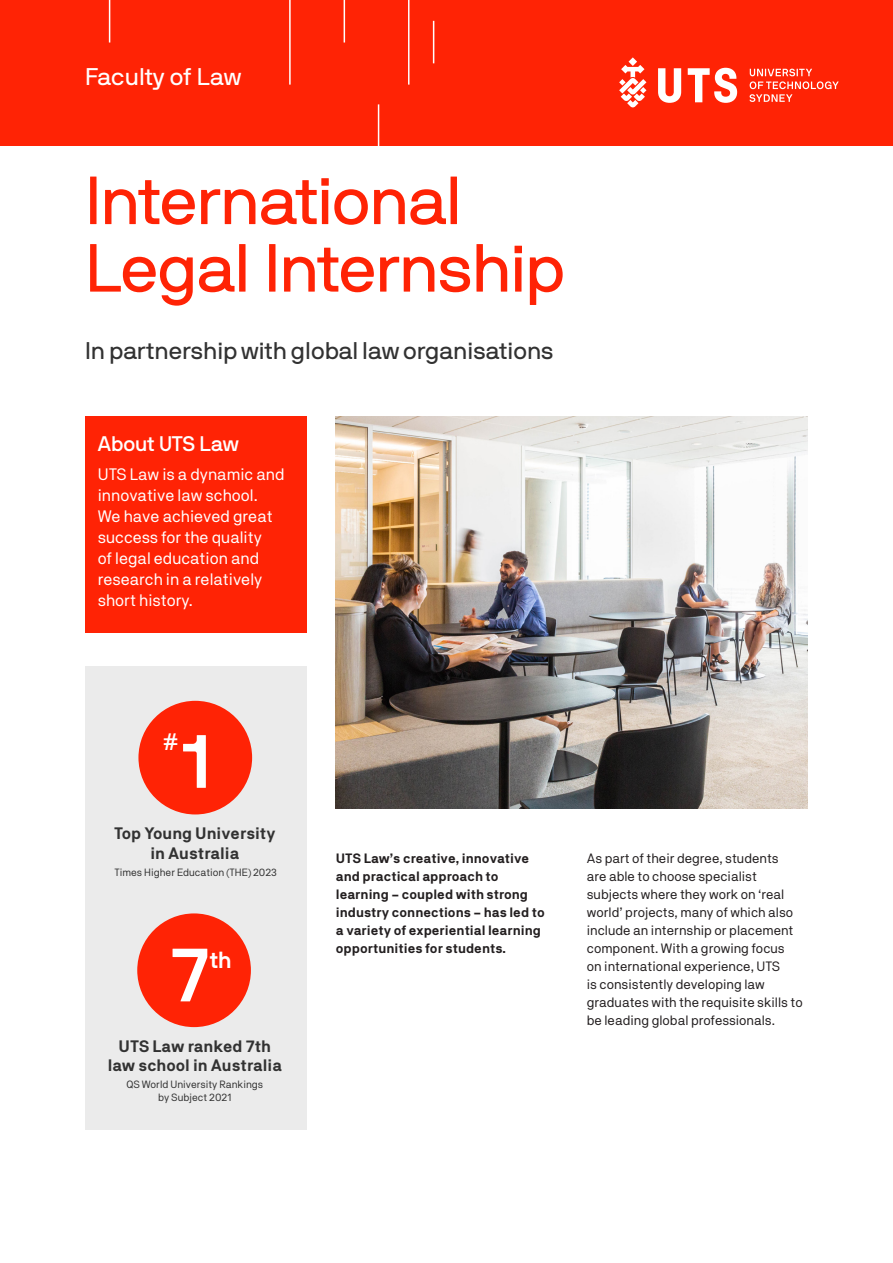
<style>
.page{position:relative;width:893px;height:1263px;background:#fff}
.page>*{position:absolute;margin:0;border:0;box-sizing:border-box;transform-origin:0 0}
.Intro_-_Smaller{font:700 75.9px "NB International Pro";color:#fff}
.Large_Heading{font:67.5px/67.5px "NB International Pro";letter-spacing:-.015em;color:#ff2305}
.Intro{font:24px "NB International Pro";color:#323232}
.Cover_title_107pt{font:24px "NB International Pro";letter-spacing:.01em;color:#fff}
.Intro_-_Smaller-2{font:700 24px "NB International Pro";color:#fff}
.Intro_-_Smaller-3{font:700 23.25px "NB International Pro";color:#fff}
.Sub_Heading_2_-_red{font:500 21px "NB International Pro";color:#fff}
.Body_Text{font:16.5px/21px "NB Akademie";color:#fff}
.Ranking_heading{font:700 16.5px/19.5px "NB Akademie";color:#323232;text-align:center}
.Body_smaller{font:13.5px/18px "NB Akademie";color:#231f20}
.Body_smaller-2{font:700 13.5px/18px "NB Akademie";color:#231f20}
.Fine_Print{font:10.5px/12.6px "NB Akademie";color:#323232;text-align:center}
</style>
<div class="page">
<img style="left:336px;top:417px;width:472px;height:392px">
<div style="left:85px;top:417px;width:221px;height:216px;background:#ff2305"></div>
<div style="left:85px;top:667px;width:221px;height:463px;background:#ebebeb"></div>
<div style="left:138px;top:701px;width:114px;height:113px;background:#ff2305;border-radius:50%"></div>
<div style="left:137px;top:913px;width:114px;height:114px;background:#ff2305;border-radius:50%"></div>
<div style="left:0;top:0;width:893px;height:146px;background:#ff2305"></div>
<svg style="left:658px;top:68px;width:23px;height:35px"></svg>
<svg style="left:688px;top:68px;width:49px;height:35px"></svg>
<svg style="left:619px;top:57px;width:27px;height:51px"></svg>
<svg style="left:749px;top:69px;width:90px;height:33px"></svg>
<hr style="left:408px;top:0;width:1px;height:85px;background:#fff">
<hr style="left:289px;top:0;width:2px;height:85px;background:#fff">
<hr style="left:344px;top:0;width:1px;height:43px;background:#fff">
<hr style="left:109px;top:0;width:1px;height:43px;background:#fff">
<hr style="left:378px;top:104px;width:1px;height:43px;background:#fff">
<hr style="left:433px;top:21px;width:1px;height:42px;background:#fff">
<p class="Cover_title_107pt" style="left:85px;top:63px;width:158px">Faculty of Law</p>
<p class="Large_Heading" style="left:85px;top:166px;width:481px">International<br>Legal Internship</p>
<p class="Intro" style="left:85px;top:337px;width:470px">In partnership with global law organisations</p>
<p class="Sub_Heading_2_-_red" style="left:98px;top:431px;width:143px">About UTS Law</p>
<p class="Body_Text" style="left:98px;top:463px;width:188px">UTS Law is a dynamic and innovative law school.<br>We have achieved great success for the quality<br>of legal education and research in a relatively short history.</p>
<p class="Intro_-_Smaller-2" style="left:163px;top:728px;width:17px">#</p>
<p class="Intro_-_Smaller" style="left:182px;top:717px;width:32px">1</p>
<p class="Ranking_heading" style="left:114px;top:823px;width:163px">Top Young University in Australia</p>
<p class="Fine_Print" style="left:114px;top:865px;width:164px">Times Higher Education (THE) 2023</p>
<p class="Intro_-_Smaller" style="left:174px;top:930px;width:37px">7</p>
<p class="Intro_-_Smaller-3" style="left:210px;top:947px;width:23px">th</p>
<p class="Ranking_heading" style="left:108px;top:1036px;width:176px">UTS Law ranked 7th law school in Australia</p>
<p class="Fine_Print" style="left:126px;top:1078px;width:138px">QS World University Rankings by Subject 2021</p>
<p class="Body_smaller-2" style="left:336px;top:849px;width:210px">UTS Law’s creative, innovative and practical approach to learning – coupled with strong industry connections – has led to a variety of experiential learning opportunities for students.</p>
<p class="Body_smaller" style="left:587px;top:849px;width:217px">As part of their degree, students<br>are able to choose specialist subjects where they work on ‘real world’ projects, many of which also include an internship or placement component. With a growing focus on international experience, UTS<br>is consistently developing law graduates with the requisite skills to be leading global professionals.</p>
</div>
